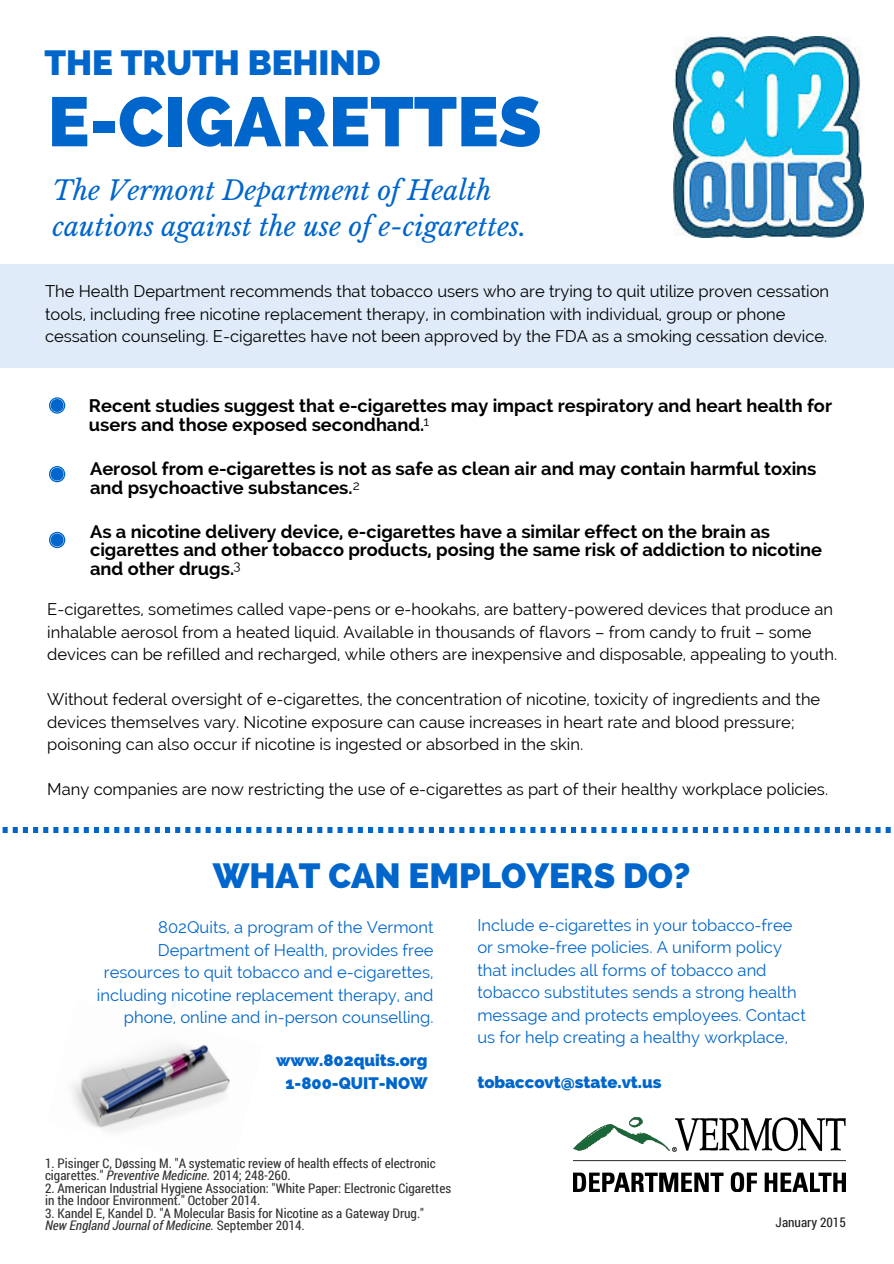
<style>
.page{position:relative;width:894px;height:1264px;background:#fff}
.page>*{position:absolute;margin:0;border:0;box-sizing:border-box;transform-origin:0 0}
.t1{font:800 69.53px "Raleway";color:#06c}
.t2{font:800 34.72px "Raleway";color:#06c}
.t3{font:italic 26.47px/36.6px "Libre Baskerville";color:#06c}
.t4{font:700 18.23px/18.6px "Raleway";color:#000}
.t5{font:16.58px/22.5px "Raleway";color:#000}
.t6{font:16.58px/22.5px "Raleway";color:#06c;text-align:right}
.t7{font:800 16.58px/22.5px "Raleway";color:#06c;text-align:center}
.t8{font:13.27px/12.4px "Roboto Condensed";color:#333}
.t9{font:13.27px "Roboto Condensed";color:#222}
.t10{font:13.27px "Raleway";color:#000}
.s1{font-style:italic}
</style>
<div class="page">
<img style="left:573px;top:1117px;width:272px;height:74px">
<svg style="left:2px;top:827px;width:889px;height:5px"></svg>
<svg style="left:49px;top:397px;width:16px;height:16px"></svg>
<svg style="left:49px;top:466px;width:16px;height:16px"></svg>
<svg style="left:49px;top:532px;width:16px;height:16px"></svg>
<div style="left:0;top:264px;width:893px;height:104px;background:#dfebf8"></div>
<img style="left:72px;top:1045px;width:158px;height:87px">
<img style="left:673px;top:36px;width:190px;height:201px">
<h2 class="t2" style="left:44px;top:43px;width:338px">THE TRUTH BEHIND</h2>
<h1 class="t1" style="left:48px;top:81px;width:495px">E-CIGARETTES</h1>
<h3 class="t3" style="left:52px;top:172px;width:475px">The Vermont Department of Health cautions against the use of e-cigarettes.</h3>
<p class="t5" style="left:45px;top:280px;width:785px">The Health Department recommends that tobacco users who are trying to quit utilize proven cessation tools, including free nicotine replacement therapy, in combination with individual, group or phone cessation counseling. E-cigarettes have not been approved by the FDA as a smoking cessation device.</p>
<p class="t4" style="left:89px;top:396px;width:744px">Recent studies suggest that e-cigarettes may impact respiratory and heart health for users and those exposed secondhand.</p>
<p class="t10" style="left:423px;top:413px;width:7px">1</p>
<p class="t4" style="left:90px;top:459px;width:727px">Aerosol from e-cigarettes is not as safe as clean air and may contain harmful toxins and psychoactive substances.</p>
<p class="t10" style="left:353px;top:477px;width:9px">2</p>
<p class="t4" style="left:90px;top:522px;width:733px">As a nicotine delivery device, e-cigarettes have a similar effect on the brain as cigarettes and other tobacco products, posing the same risk of addiction to nicotine and other drugs.</p>
<p class="t10" style="left:233px;top:557px;width:9px">3</p>
<p class="t5" style="left:47px;top:598px;width:791px">E-cigarettes, sometimes called vape-pens or e-hookahs, are battery-powered devices that produce an inhalable aerosol from a heated liquid. Available in thousands of flavors – from candy to fruit – some devices can be refilled and recharged, while others are inexpensive and disposable, appealing to youth.</p>
<p class="t5" style="left:47px;top:688px;width:774px">Without federal oversight of e-cigarettes, the concentration of nicotine, toxicity of ingredients and the devices themselves vary. Nicotine exposure can cause increases in heart rate and blood pressure; poisoning can also occur if nicotine is ingested or absorbed in the skin.</p>
<p class="t5" style="left:47px;top:778px;width:782px">Many companies are now restricting the use of e-cigarettes as part of their healthy workplace policies.</p>
<h2 class="t2" style="left:213px;top:855px;width:479px">WHAT CAN EMPLOYERS DO?</h2>
<p class="t6" style="left:97px;top:916px;width:338px">802Quits, a program of the Vermont Department of Health, provides free resources to quit tobacco and e-cigarettes, including nicotine replacement therapy, and phone, online and in-person counselling.</p>
<p class="t7" style="left:276px;top:1049px;width:153px">www.802quits.org<br>1-800-QUIT-NOW</p>
<p class="t6" style="left:477px;top:913px;width:330px;text-align:left">Include e-cigarettes in your tobacco-free or smoke-free policies. A uniform policy that includes all forms of tobacco and tobacco substitutes sends a strong health message and protects employees. Contact us for help creating a healthy workplace,</p>
<p class="t7" style="left:477px;top:1071px;width:186px">tobaccovt@state.vt.us</p>
<p class="t8" style="left:45px;top:1156px;width:392px">1. Pisinger C, Døssing M. "A systematic review of health effects of electronic cigarettes." <span class="s1">Preventive Medicine.</span> 2014; 248-260.</p>
<p class="t8" style="left:45px;top:1181px;width:407px">2. American Industrial Hygiene Association: "White Paper: Electronic Cigarettes in the Indoor Environment." October 2014.</p>
<p class="t8" style="left:45px;top:1206px;width:380px">3. Kandel E, Kandel D. "A Molecular Basis for Nicotine as a Gateway Drug."<br><span class="s1">New England Journal of Medicine.</span> September 2014.</p>
<p class="t9" style="left:775px;top:1212px;width:72px">January 2015</p>
</div>
